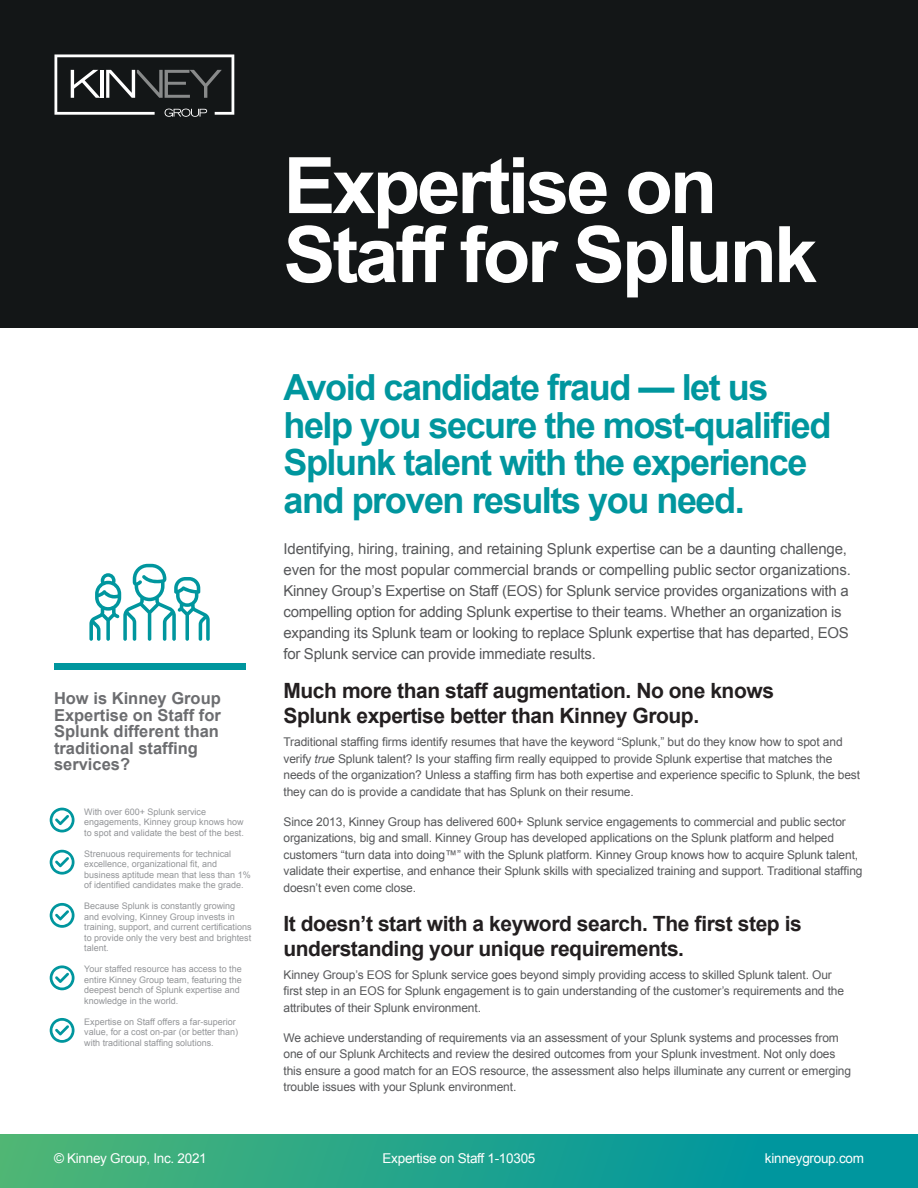
<style>
.page{position:relative;width:918px;height:1188px;background:#fff}
.page>*{position:absolute;margin:0;border:0;box-sizing:border-box;transform-origin:0 0}
.Subhead{font:700 78px/69px "Arial";letter-spacing:-.04em;color:#fff}
.t1{font:700 36px/37.5px "Arial";letter-spacing:-.04em;color:#00969e}
.Subhead-2{font:700 21px/25.2px "Arial";letter-spacing:-.02em;color:#231f20}
.Sidebar_Small{font:700 16.5px/16.5px "Arial";color:#6c6d70}
.Body_Large{font:15px/21px "Arial";letter-spacing:-.02em;color:#57585a}
.Body_Copy{font:13.5px "Arial";letter-spacing:-.02em;color:#fff}
.Body_Copy-2{font:12px/16.5px "Arial";letter-spacing:-.01em;color:#57585a}
.Body_Small{font:12px/16.5px "Arial";letter-spacing:-.01em;color:#57585a}
.Sidebar_Small-2{font:9px/10.5px "Arial";color:#939598}
.s1{font-style:italic}
</style>
<div class="page">
<div style="left:0;top:0;width:918px;height:327px;background:#131617"></div>
<div style="left:54px;top:663px;width:191px;height:7px;background:#00969e"></div>
<svg style="left:89px;top:564px;width:121px;height:77px"></svg>
<svg style="left:50px;top:808px;width:25px;height:24px"></svg>
<svg style="left:50px;top:850px;width:25px;height:25px"></svg>
<svg style="left:50px;top:903px;width:25px;height:25px"></svg>
<svg style="left:50px;top:965px;width:25px;height:25px"></svg>
<svg style="left:50px;top:1018px;width:25px;height:25px"></svg>
<div style="left:0;top:1134px;width:918px;height:54px;background:linear-gradient(to right,#4db576,#0092a4)"></div>
<svg style="left:54px;top:54px;width:180px;height:63px"></svg>
<p class="Sidebar_Small" style="left:54px;top:691px;width:168px">How is Kinney Group<br>Expertise on Staff for<br>Splunk different than traditional staffing services?</p>
<p class="Sidebar_Small-2" style="left:84px;top:807px;width:161px">With over 600+ Splunk service engagements, Kinney group knows how to spot and validate the best of the best.</p>
<p class="Sidebar_Small-2" style="left:84px;top:849px;width:168px">Strenuous requirements for technical excellence, organizational fit, and business aptitude mean that less than 1% of identified candidates make the grade.</p>
<p class="Sidebar_Small-2" style="left:84px;top:901px;width:169px">Because Splunk is constantly growing and evolving, Kinney Group invests in training, support, and current certifications to provide only the very best and brightest talent.</p>
<p class="Sidebar_Small-2" style="left:84px;top:964px;width:159px">Your staffed resource has access to the entire Kinney Group team, featuring the deepest bench of Splunk expertise and knowledge in the world.</p>
<p class="Sidebar_Small-2" style="left:84px;top:1017px;width:156px">Expertise on Staff offers a far-superior value, for a cost on-par (or better than) with traditional staffing solutions.</p>
<p class="Subhead" style="left:284px;top:154px;width:535px">Expertise on<br>Staff for Splunk</p>
<h2 class="t1" style="left:284px;top:370px;width:550px">Avoid candidate fraud — let us help you secure the most-qualified<br>Splunk talent with the experience and proven results you need.</h2>
<p class="Body_Large" style="left:284px;top:539px;width:569px">Identifying, hiring, training, and retaining Splunk expertise can be a daunting challenge, even for the most popular commercial brands or compelling public sector organizations.<br>Kinney Group’s Expertise on Staff (EOS) for Splunk service provides organizations with a compelling option for adding Splunk expertise to their teams. Whether an organization is expanding its Splunk team or looking to replace Splunk expertise that has departed, EOS for Splunk service can provide immediate results.</p>
<p class="Subhead-2" style="left:284px;top:679px;width:492px">Much more than staff augmentation. No one knows<br>Splunk expertise better than Kinney Group.</p>
<p class="Body_Copy-2" style="left:284px;top:734px;width:578px">Traditional staffing firms identify resumes that have the keyword “Splunk,” but do they know how to spot and verify <span class="s1">true</span> Splunk talent? Is your staffing firm really equipped to provide Splunk expertise that matches the needs of the organization? Unless a staffing firm has both expertise and experience specific to Splunk, the best they can do is provide a candidate that has Splunk on their resume.</p>
<p class="Body_Copy-2" style="left:284px;top:813px;width:581px">Since 2013, Kinney Group has delivered 600+ Splunk service engagements to commercial and public sector organizations, big and small. Kinney Group has developed applications on the Splunk platform and helped customers “turn data into doing™” with the Splunk platform. Kinney Group knows how to acquire Splunk talent, validate their expertise, and enhance their Splunk skills with specialized training and support. Traditional staffing doesn’t even come close.</p>
<p class="Subhead-2" style="left:284px;top:911px;width:520px">It doesn’t start with a keyword search. The first step is understanding your unique requirements.</p>
<p class="Body_Small" style="left:284px;top:967px;width:562px">Kinney Group’s EOS for Splunk service goes beyond simply providing access to skilled Splunk talent. Our first step in an EOS for Splunk engagement is to gain understanding of the customer’s requirements and the attributes of their Splunk environment.</p>
<p class="Body_Small" style="left:284px;top:1030px;width:569px">We achieve understanding of requirements via an assessment of your Splunk systems and processes from one of our Splunk Architects and review the desired outcomes from your Splunk investment. Not only does this ensure a good match for an EOS resource, the assessment also helps illuminate any current or emerging trouble issues with your Splunk environment.</p>
<p class="Body_Copy" style="left:54px;top:1150px;width:154px">© Kinney Group, Inc. 2021</p>
<p class="Body_Copy" style="left:383px;top:1150px;width:154px">Expertise on Staff 1-10305</p>
<p class="Body_Copy" style="left:765px;top:1150px;width:101px">kinneygroup.com</p>
</div>
